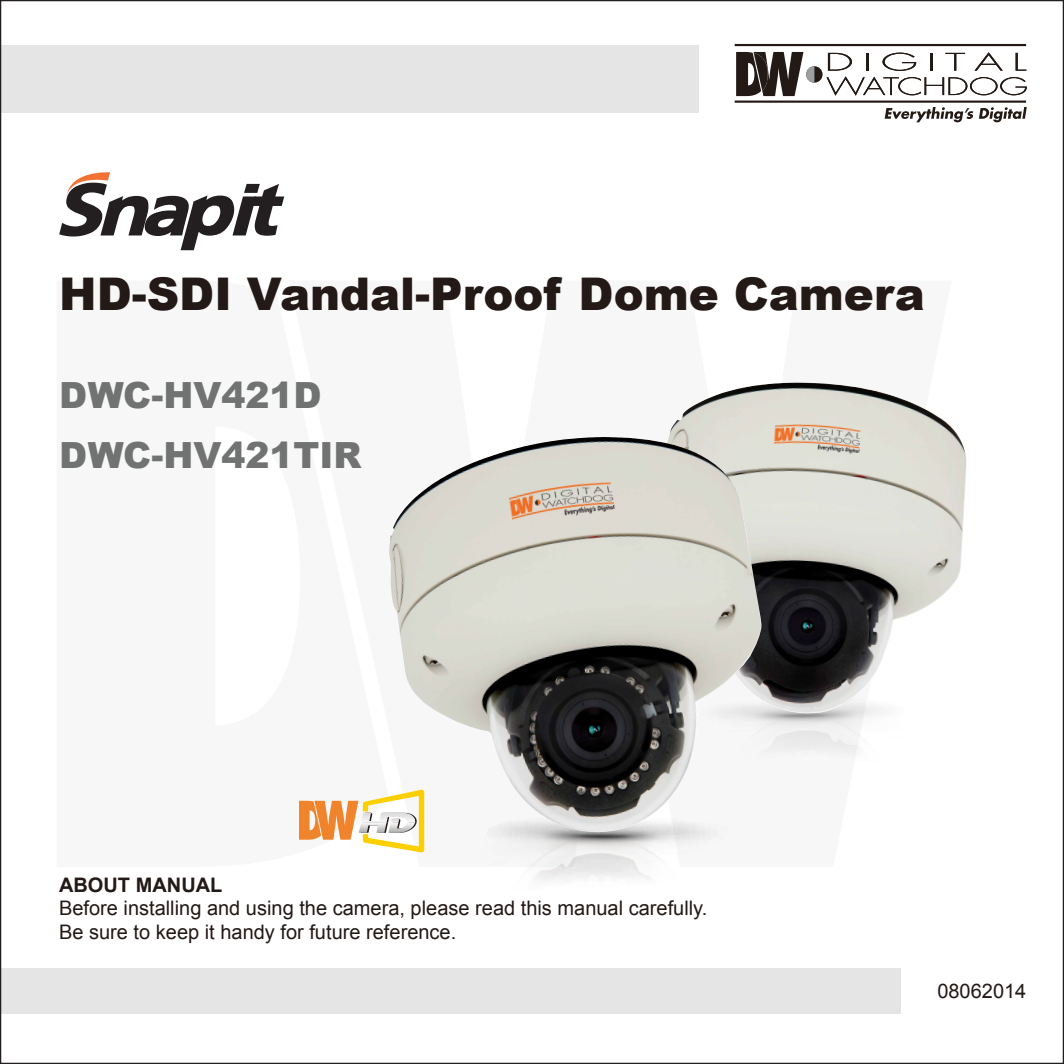
<style>
.page{position:relative;width:1064px;height:1064px;background:#fff}
.page>*{position:absolute;margin:0;border:0;box-sizing:border-box;transform-origin:0 0}
.t1{font:900 45px "Arial";color:#231916}
.t2{font:900 36px/60px "Arial";color:#717272}
.t3{font:20px/24px "Arial";color:#231916}
.t4{font:700 20px "Arial";color:#231916}
</style>
<div class="page">
<img style="left:669px;top:382px;width:297px;height:331px">
<img style="left:486px;top:831px;width:237px;height:50px">
<img style="left:389px;top:437px;width:372px;height:394px">
<div style="left:0;top:968px;width:900px;height:45px;background:#e5e5e5"></div>
<div style="left:0;top:45px;width:698px;height:68px;background:#e5e5e5"></div>
<svg style="left:826px;top:52px;width:200px;height:44px"></svg>
<hr style="left:734px;top:44px;width:291px;height:2px;background:#231915">
<hr style="left:734px;top:100px;width:291px;height:3px;background:#231915">
<svg style="left:805px;top:66px;width:17px;height:17px"></svg>
<svg style="left:884px;top:107px;width:142px;height:15px"></svg>
<svg style="left:736px;top:52px;width:78px;height:44px"></svg>
<svg style="left:59px;top:172px;width:225px;height:78px"></svg>
<svg style="left:299px;top:789px;width:125px;height:63px"></svg>
<h1 class="t1" style="left:59px;top:261px;width:866px">HD-SDI Vandal-Proof Dome Camera</h1>
<h2 class="t2" style="left:59px;top:364px;width:304px">DWC-HV421D<br>DWC-HV421TIR</h2>
<p class="t4" style="left:59px;top:871px;width:165px">ABOUT MANUAL</p>
<p class="t3" style="left:59px;top:895px;width:649px">Before installing and using the camera, please read this manual carefully.<br>Be sure to keep it handy for future reference.</p>
<p class="t3" style="left:936px;top:978px;width:90px">08062014</p>
</div>
